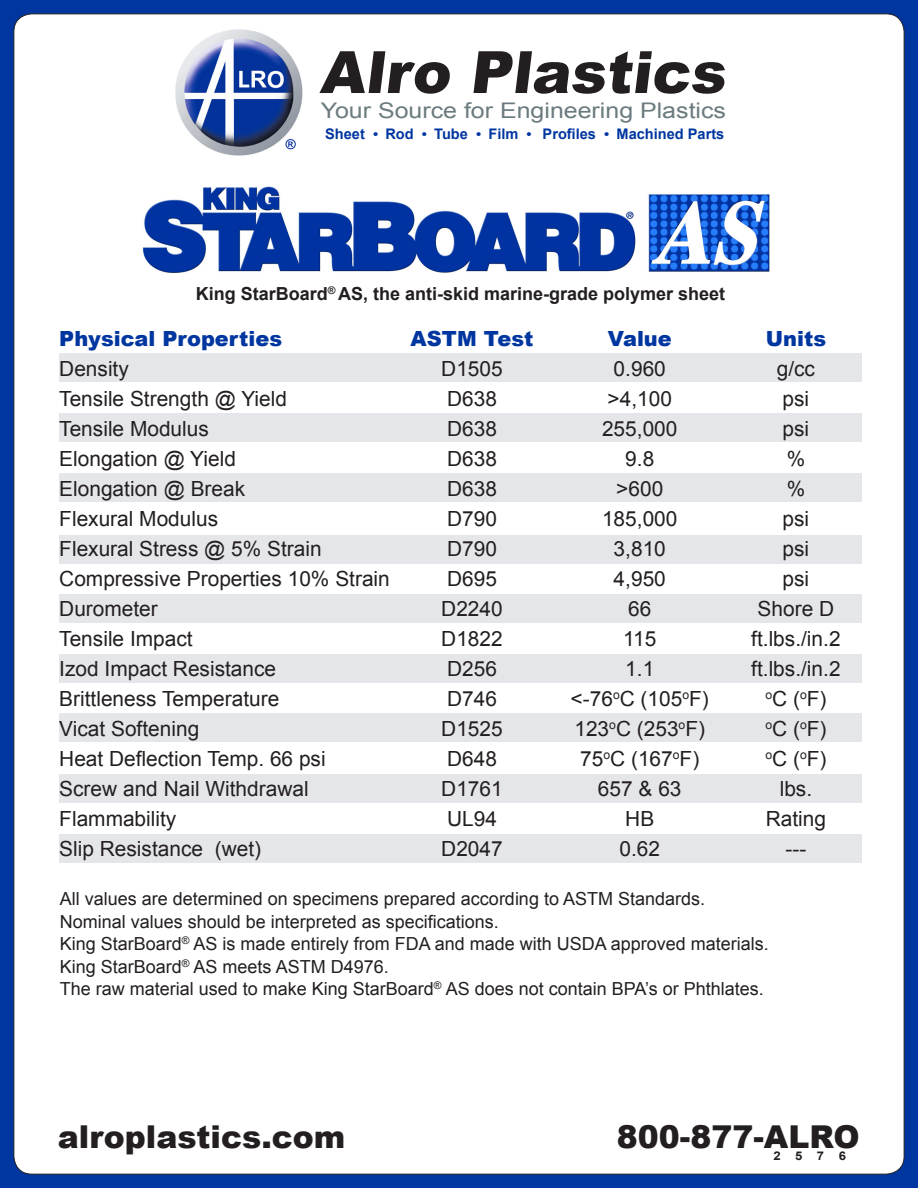
<style>
.page{position:relative;width:918px;height:1188px;background:#0036a0}
.page>*{position:absolute;margin:0;border:0;box-sizing:border-box;transform-origin:0 0}
.t1{font:900 58.35px "Arial";color:#231f20}
.t2{font:900 31.5px "Arial";color:#231f20}
.t3{font:21.6px "Arial";color:#6b7b7f;scale:1.16 1}
.t4{font:20.85px "Arial";color:#231f20}
.t5{font:900 20.85px "Arial";color:#0036a0}
.t6{font:18px "Arial";color:#231f20}
.t7{font:700 18px "Arial";color:#231f20}
.t8{font:700 14.55px "Arial";color:#0036a0}
.t9{font:700 12px "Arial";color:#231f20;scale:1.09 1}
.s1{font-family:"Times New Roman"}
</style>
<div class="page">
<div style="left:14px;top:14px;width:890px;height:1160px;background:#fff;border-radius:18px"></div>
<img style="left:175px;top:29px;width:128px;height:127px">
<div style="left:59px;top:834px;width:803px;height:28px;background:#e5e6ea"></div>
<div style="left:59px;top:774px;width:803px;height:28px;background:#e5e6ea"></div>
<div style="left:59px;top:655px;width:803px;height:28px;background:#e5e6ea"></div>
<div style="left:59px;top:714px;width:803px;height:28px;background:#e5e6ea"></div>
<div style="left:59px;top:594px;width:803px;height:28px;background:#e5e6ea"></div>
<div style="left:59px;top:414px;width:803px;height:28px;background:#e5e6ea"></div>
<div style="left:59px;top:473px;width:803px;height:28px;background:#e5e6ea"></div>
<div style="left:59px;top:535px;width:803px;height:28px;background:#e5e6ea"></div>
<div style="left:59px;top:353px;width:803px;height:28px;background:#e5e6ea"></div>
<img style="left:142px;top:186px;width:628px;height:87px">
<p class="t1" style="left:319px;top:30px;width:417px">Alro Plastics</p>
<p class="t8" style="left:325px;top:124px;width:401px">Sheet <span class="s1">•</span> Rod <span class="s1">•</span> Tube <span class="s1">•</span> Film <span class="s1">•</span> Profiles <span class="s1">•</span> Machined Parts</p>
<p class="t3" style="left:321px;top:97px;width:351px">Your Source for Engineering Plastics</p>
<p class="t7" style="left:196px;top:282px;width:531px">King StarBoard<sup>®</sup> AS, the anti-skid marine-grade polymer sheet</p>
<p class="t5" style="left:411px;top:323px;width:124px">ASTM Test</p>
<p class="t4" style="left:441px;top:355px;width:63px">D1505</p>
<p class="t4" style="left:447px;top:385px;width:51px">D638</p>
<p class="t4" style="left:447px;top:415px;width:51px">D638</p>
<p class="t4" style="left:447px;top:445px;width:51px">D638</p>
<p class="t4" style="left:447px;top:475px;width:51px">D638</p>
<p class="t4" style="left:447px;top:505px;width:51px">D790</p>
<p class="t4" style="left:447px;top:535px;width:51px">D790</p>
<p class="t4" style="left:447px;top:565px;width:51px">D695</p>
<p class="t4" style="left:441px;top:595px;width:63px">D2240</p>
<p class="t4" style="left:441px;top:625px;width:63px">D1822</p>
<p class="t4" style="left:447px;top:655px;width:51px">D256</p>
<p class="t4" style="left:447px;top:685px;width:51px">D746</p>
<p class="t4" style="left:441px;top:715px;width:63px">D1525</p>
<p class="t4" style="left:447px;top:745px;width:51px">D648</p>
<p class="t4" style="left:441px;top:775px;width:63px">D1761</p>
<p class="t4" style="left:447px;top:805px;width:51px">UL94</p>
<p class="t4" style="left:441px;top:835px;width:63px">D2047</p>
<p class="t6" style="left:60px;top:887px;width:647px">All values are determined on specimens prepared according to ASTM Standards.</p>
<p class="t6" style="left:60px;top:910px;width:441px">Nominal values should be interpreted as specifications.</p>
<p class="t6" style="left:60px;top:932px;width:711px">King StarBoard<sup>®</sup> AS is made entirely from FDA and made with USDA approved materials.</p>
<p class="t6" style="left:60px;top:955px;width:330px">King StarBoard<sup>®</sup> AS meets ASTM D4976.</p>
<p class="t6" style="left:60px;top:977px;width:706px">The raw material used to make King StarBoard<sup>®</sup> AS does not contain BPA’s or Phthlates.</p>
<p class="t5" style="left:59px;top:323px;width:224px">Physical Properties</p>
<p class="t4" style="left:59px;top:355px;width:71px">Density</p>
<p class="t4" style="left:59px;top:385px;width:229px">Tensile Strength @ Yield</p>
<p class="t4" style="left:59px;top:415px;width:151px">Tensile Modulus</p>
<p class="t4" style="left:59px;top:445px;width:178px">Elongation @ Yield</p>
<p class="t4" style="left:59px;top:475px;width:187px">Elongation @ Break</p>
<p class="t4" style="left:59px;top:505px;width:160px">Flexural Modulus</p>
<p class="t4" style="left:59px;top:535px;width:264px">Flexural Stress @ 5% Strain</p>
<p class="t4" style="left:59px;top:565px;width:332px">Compressive Properties 10% Strain</p>
<p class="t4" style="left:59px;top:595px;width:100px">Durometer</p>
<p class="t4" style="left:59px;top:625px;width:135px">Tensile Impact</p>
<p class="t4" style="left:59px;top:655px;width:218px">Izod Impact Resistance</p>
<p class="t4" style="left:59px;top:685px;width:222px">Brittleness Temperature</p>
<p class="t4" style="left:59px;top:715px;width:142px">Vicat Softening</p>
<p class="t4" style="left:59px;top:745px;width:268px">Heat Deflection Temp. 66 psi</p>
<p class="t4" style="left:59px;top:775px;width:251px">Screw and Nail Withdrawal</p>
<p class="t4" style="left:59px;top:805px;width:119px">Flammability</p>
<p class="t4" style="left:59px;top:835px;width:203px">Slip Resistance (wet)</p>
<p class="t5" style="left:608px;top:323px;width:66px">Value</p>
<p class="t4" style="left:614px;top:355px;width:54px">0.960</p>
<p class="t4" style="left:608px;top:385px;width:66px">&gt;4,100</p>
<p class="t4" style="left:602px;top:415px;width:77px">255,000</p>
<p class="t4" style="left:625px;top:445px;width:31px">9.8</p>
<p class="t4" style="left:616px;top:475px;width:49px">&gt;600</p>
<p class="t4" style="left:602px;top:505px;width:77px">185,000</p>
<p class="t4" style="left:614px;top:535px;width:54px">3,810</p>
<p class="t4" style="left:614px;top:565px;width:54px">4,950</p>
<p class="t4" style="left:628px;top:595px;width:25px">66</p>
<p class="t4" style="left:623px;top:625px;width:35px">115</p>
<p class="t4" style="left:625px;top:655px;width:31px">1.1</p>
<p class="t4" style="left:571px;top:685px;width:140px">&lt;-76<sup>o</sup>C (105<sup>o</sup>F)</p>
<p class="t4" style="left:574px;top:715px;width:132px">123<sup>o</sup>C (253<sup>o</sup>F)</p>
<p class="t4" style="left:580px;top:745px;width:121px">75<sup>o</sup>C (167<sup>o</sup>F)</p>
<p class="t4" style="left:598px;top:775px;width:85px">657 &amp; 63</p>
<p class="t4" style="left:625px;top:805px;width:30px">HB</p>
<p class="t4" style="left:619px;top:835px;width:42px">0.62</p>
<p class="t5" style="left:766px;top:323px;width:62px">Units</p>
<p class="t4" style="left:777px;top:355px;width:40px">g/cc</p>
<p class="t4" style="left:783px;top:385px;width:28px">psi</p>
<p class="t4" style="left:783px;top:415px;width:28px">psi</p>
<p class="t4" style="left:787px;top:445px;width:20px">%</p>
<p class="t4" style="left:787px;top:475px;width:20px">%</p>
<p class="t4" style="left:783px;top:505px;width:28px">psi</p>
<p class="t4" style="left:783px;top:535px;width:28px">psi</p>
<p class="t4" style="left:783px;top:565px;width:28px">psi</p>
<p class="t4" style="left:758px;top:595px;width:78px">Shore D</p>
<p class="t4" style="left:751px;top:625px;width:91px">ft.lbs./in.2</p>
<p class="t4" style="left:751px;top:655px;width:91px">ft.lbs./in.2</p>
<p class="t4" style="left:765px;top:685px;width:63px"><sup>o</sup>C (<sup>o</sup>F)</p>
<p class="t4" style="left:765px;top:715px;width:63px"><sup>o</sup>C (<sup>o</sup>F)</p>
<p class="t4" style="left:765px;top:745px;width:63px"><sup>o</sup>C (<sup>o</sup>F)</p>
<p class="t4" style="left:780px;top:775px;width:34px">lbs.</p>
<p class="t4" style="left:766px;top:805px;width:62px">Rating</p>
<p class="t4" style="left:786px;top:835px;width:22px">---</p>
<p class="t2" style="left:58px;top:1113px;width:289px">alroplastics.com</p>
<p class="t2" style="left:617px;top:1113px;width:244px">800-877-ALRO</p>
<p class="t9" style="left:773px;top:1148px;width:68px">2 5 7 6</p>
</div>
